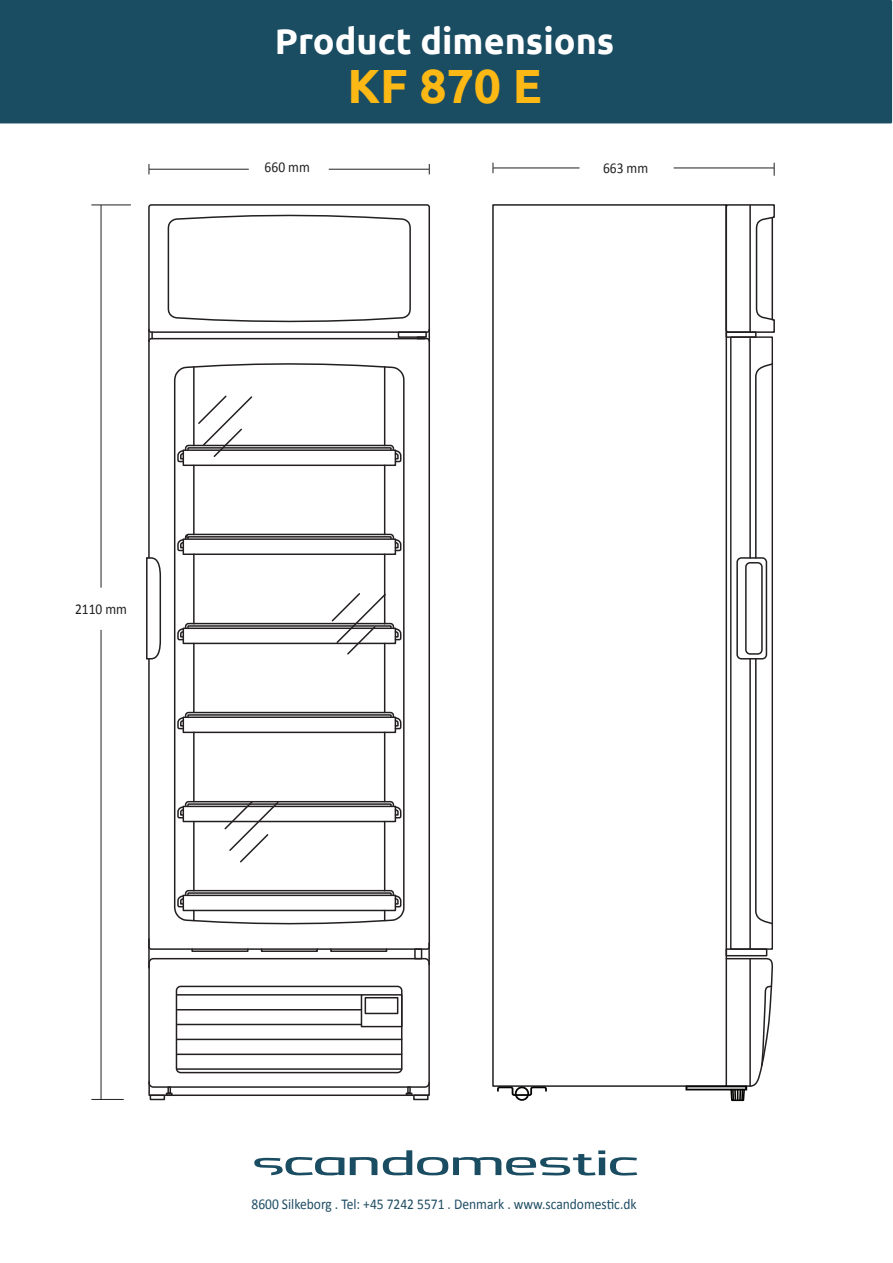
<style>
.page{position:relative;width:893px;height:1263px;background:#fff}
.page>*{position:absolute;margin:0;border:0;box-sizing:border-box;transform-origin:0 0}
.t1{font:700 48px "Ubuntu";color:#fcb814}
.t2{font:700 36px "Ubuntu";color:#fff}
.t3{font:15px "Calibri";color:#1f4d63;scale:.9 1}
.t4{font:15px "Calibri";color:#211e1e;scale:.9 1}
</style>
<div class="page">
<svg style="left:148px;top:332px;width:5px;height:7px"></svg>
<div style="left:191px;top:948px;width:57px;height:4px;border:2px solid #231f20"></div>
<div style="left:261px;top:948px;width:57px;height:4px;border:2px solid #231f20"></div>
<div style="left:330px;top:948px;width:57px;height:4px;border:2px solid #231f20"></div>
<svg style="left:167px;top:214px;width:244px;height:109px"></svg>
<svg style="left:173px;top:363px;width:232px;height:562px"></svg>
<hr style="left:193px;top:822px;width:1px;height:69px;background:#231f20">
<hr style="left:193px;top:732px;width:1px;height:70px;background:#231f20">
<hr style="left:193px;top:643px;width:1px;height:69px;background:#231f20">
<hr style="left:193px;top:554px;width:1px;height:70px;background:#231f20">
<hr style="left:193px;top:465px;width:1px;height:70px;background:#231f20">
<hr style="left:193px;top:367px;width:1px;height:79px;background:#231f20">
<hr style="left:384px;top:367px;width:1px;height:79px;background:#231f20">
<hr style="left:384px;top:465px;width:1px;height:70px;background:#231f20">
<hr style="left:384px;top:554px;width:1px;height:70px;background:#231f20">
<hr style="left:384px;top:643px;width:1px;height:69px;background:#231f20">
<hr style="left:384px;top:732px;width:1px;height:70px;background:#231f20">
<hr style="left:384px;top:822px;width:1px;height:69px;background:#231f20">
<div style="left:148px;top:204px;width:282px;height:129px;border:2px solid #231f20;border-radius:2px"></div>
<svg style="left:727px;top:204px;width:48px;height:130px"></svg>
<div style="left:148px;top:338px;width:282px;height:612px;border:2px solid #231f20;border-radius:2px"></div>
<div style="left:182px;top:538px;width:214px;height:17px;border:2px solid #231f20"></div>
<svg style="left:176px;top:533px;width:226px;height:19px"></svg>
<div style="left:182px;top:717px;width:214px;height:16px;border:2px solid #231f20"></div>
<svg style="left:176px;top:711px;width:226px;height:19px"></svg>
<svg style="left:176px;top:889px;width:226px;height:32px"></svg>
<div style="left:182px;top:449px;width:214px;height:17px;border:2px solid #231f20"></div>
<div style="left:397px;top:331px;width:30px;height:7px;border:2px solid #231f20"></div>
<svg style="left:416px;top:329px;width:14px;height:12px"></svg>
<div style="left:148px;top:958px;width:282px;height:130px;border:2px solid #231f20;border-radius:4px"></div>
<div style="left:176px;top:986px;width:226px;height:87px;border:2px solid #231f20;border-radius:4px"></div>
<div style="left:150px;top:1095px;width:15px;height:5px;border:2px solid #231f20"></div>
<svg style="left:148px;top:1080px;width:282px;height:17px"></svg>
<div style="left:413px;top:1095px;width:15px;height:5px;border:2px solid #231f20"></div>
<div style="left:361px;top:994px;width:41px;height:33px;border:2px solid #231f20"></div>
<hr style="left:177px;top:994px;width:184px;height:2px;background:#231f20">
<hr style="left:177px;top:1068px;width:224px;height:2px;background:#231f20">
<hr style="left:177px;top:1054px;width:224px;height:1px;background:#231f20">
<hr style="left:177px;top:1039px;width:224px;height:1px;background:#231f20">
<hr style="left:177px;top:1024px;width:184px;height:1px;background:#231f20">
<hr style="left:177px;top:1009px;width:184px;height:2px;background:#231f20">
<hr style="left:428px;top:943px;width:2px;height:22px;background:#231f20">
<hr style="left:148px;top:939px;width:2px;height:29px;background:#231f20">
<div style="left:414px;top:948px;width:8px;height:11px;border:2px solid #231f20"></div>
<div style="left:364px;top:997px;width:34px;height:17px;border:2px solid #231f20"></div>
<hr style="left:771px;top:218px;width:2px;height:102px;background:#231f20">
<hr style="left:749px;top:205px;width:1px;height:127px;background:#231f20">
<div style="left:492px;top:204px;width:235px;height:883px;border:2px solid #231f20"></div>
<hr style="left:749px;top:659px;width:1px;height:290px;background:#231f20">
<hr style="left:749px;top:339px;width:1px;height:219px;background:#231f20">
<div style="left:736px;top:557px;width:31px;height:103px;border:2px solid #231f20;border-radius:4px"></div>
<div style="left:745px;top:562px;width:17px;height:93px;border:2px solid #231f20;border-radius:4px"></div>
<div style="left:730px;top:336px;width:43px;height:614px;border:1px solid #231f20"></div>
<svg style="left:754px;top:362px;width:19px;height:197px"></svg>
<svg style="left:754px;top:657px;width:19px;height:269px"></svg>
<div style="left:725px;top:948px;width:42px;height:8px;border:2px solid #231f20"></div>
<div style="left:725px;top:331px;width:31px;height:7px;border:2px solid #231f20"></div>
<div style="left:515px;top:1086px;width:14px;height:15px;border:2px solid #050504;border-radius:50%"></div>
<svg style="left:496px;top:1086px;width:51px;height:11px"></svg>
<div style="left:685px;top:1086px;width:62px;height:4px;border:2px solid #050504"></div>
<svg style="left:724px;top:957px;width:49px;height:145px"></svg>
<svg style="left:146px;top:556px;width:16px;height:104px"></svg>
<hr style="left:101px;top:205px;width:1px;height:383px;background:#231f20">
<hr style="left:91px;top:205px;width:40px;height:1px;background:#231f20">
<hr style="left:101px;top:630px;width:1px;height:470px;background:#231f20">
<hr style="left:91px;top:1099px;width:33px;height:1px;background:#231f20">
<hr style="left:493px;top:168px;width:86px;height:1px;background:#231f20">
<svg style="left:773px;top:163px;width:1px;height:13px"></svg>
<hr style="left:673px;top:168px;width:101px;height:1px;background:#231f20">
<hr style="left:149px;top:169px;width:100px;height:1px;background:#231f20">
<hr style="left:329px;top:169px;width:100px;height:1px;background:#231f20">
<svg style="left:176px;top:394px;width:226px;height:69px"></svg>
<svg style="left:176px;top:592px;width:226px;height:64px"></svg>
<svg style="left:176px;top:800px;width:226px;height:64px"></svg>
<div style="left:0;top:0;width:892px;height:123px;background:#1a4c62"></div>
<svg style="left:350px;top:1157px;width:27px;height:18px"></svg>
<svg style="left:383px;top:1150px;width:254px;height:26px"></svg>
<svg style="left:254px;top:1157px;width:90px;height:18px"></svg>
<h2 class="t2" style="left:275px;top:19px;width:341px">Product dimensions</h2>
<h1 class="t1" style="left:347px;top:56px;width:196px">KF 870 E</h1>
<p class="t4" style="left:265px;top:158px;width:52px">660 mm</p>
<p class="t4" style="left:603px;top:159px;width:52px">663 mm</p>
<p class="t4" style="left:75px;top:599px;width:59px">2110 mm</p>
<p class="t3" style="left:251px;top:1195px;width:429px">8600 Silkeborg . Tel: +45 7242 5571 . Denmark . www.scandomestic.dk</p>
</div>
